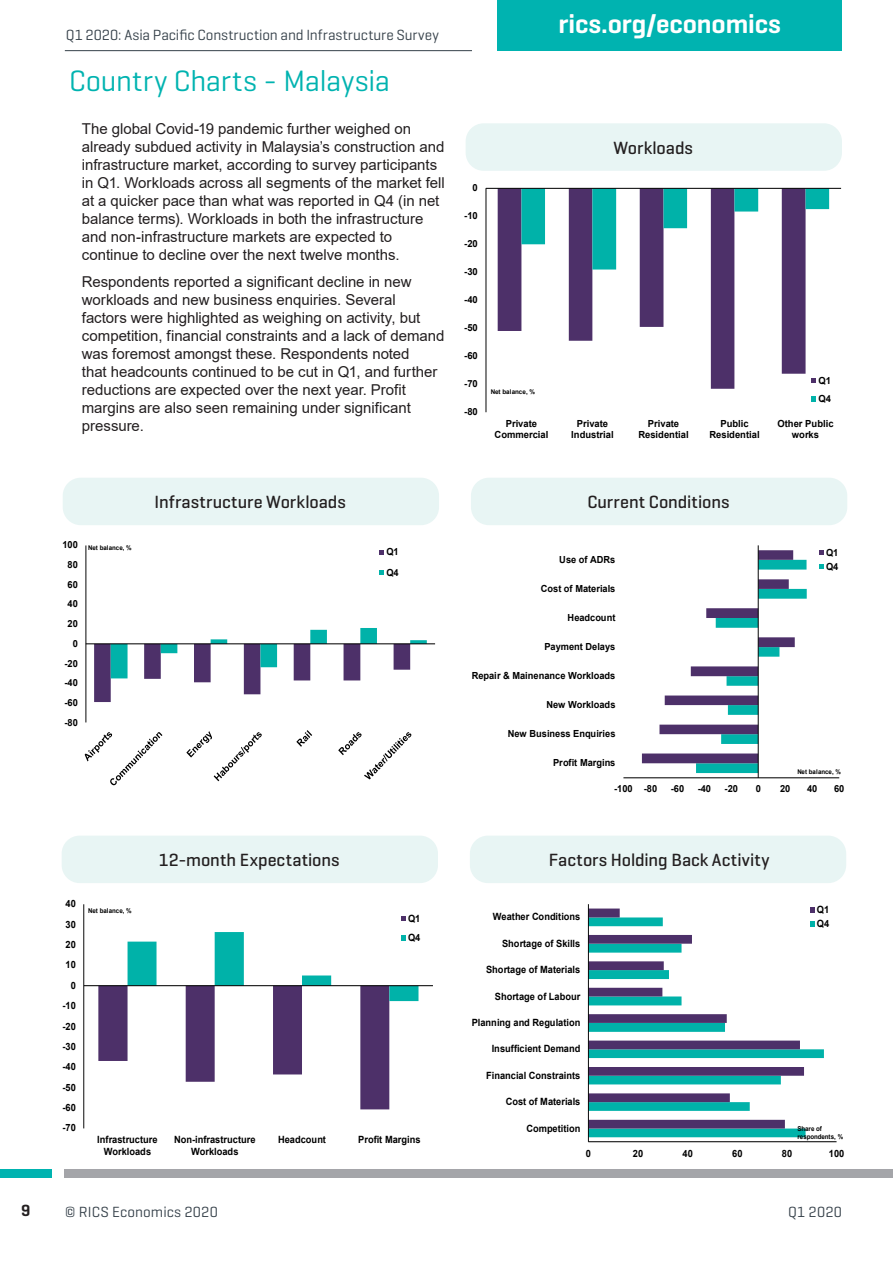
<style>
.page{position:relative;width:893px;height:1263px;background:#fff}
.page>*{position:absolute;margin:0;border:0;box-sizing:border-box;transform-origin:0 0}
.Main_Header{font:30px "Geogrotesque";color:#00b3b0}
.t1{font:600 27px "Geogrotesque";letter-spacing:-.005em;color:#fff}
.Chart_description_te{font:500 18px "Geogrotesque";color:#231f20}
.t2{font:600 16.5px "Geogrotesque";color:#231f20}
.Key_Findings{font:15px/18px "Arial";letter-spacing:-.005em;color:#231f20}
.t3{font:15px "Geogrotesque";letter-spacing:.005em;color:#36414a}
.t4{font:700 10.05px/11.6px "Arial";color:#000;scale:.93 1}
.t5{font:700 9.75px/14.1px "Arial";color:#000;scale:.95 1}
.t6{font:700 9.75px/11.2px "Arial";color:#000;text-align:center}
.t7{font:700 6.6px/7.6px "Arial";letter-spacing:.005em;color:#000;scale:.93 1}
.t8{font:700 6.45px "Arial";letter-spacing:.005em;color:#000;scale:.95 1}
.t9{font:700 6.45px "Arial";letter-spacing:.005em;color:#000}
</style>
<div class="page">
<div style="left:497px;top:0;width:345px;height:51px;background:#00b3b0"></div>
<hr style="left:65px;top:50px;width:407px;height:1px;background:#36414a">
<div style="left:0;top:1169px;width:51px;height:9px;background:#00b3b0"></div>
<div style="left:64px;top:1169px;width:829px;height:9px;background:#a4a5a9"></div>
<svg style="left:589px;top:1049px;width:235px;height:88px;fill:#00b2a9"></svg>
<svg style="left:589px;top:908px;width:215px;height:220px"></svg>
<hr style="left:588px;top:1141px;width:248px;height:1px;background:#000">
<hr style="left:588px;top:904px;width:1px;height:238px;background:#000">
<svg style="left:810px;top:907px;width:5px;height:5px"></svg>
<svg style="left:810px;top:921px;width:5px;height:6px"></svg>
<div style="left:470px;top:836px;width:376px;height:47px;background:#e8f5f4;border-radius:18px"></div>
<div style="left:471px;top:478px;width:376px;height:47px;background:#e8f5f4;border-radius:18px"></div>
<svg style="left:642px;top:550px;width:165px;height:223px"></svg>
<hr style="left:623px;top:777px;width:216px;height:1px;background:#000">
<hr style="left:758px;top:545px;width:1px;height:233px;background:#000">
<svg style="left:819px;top:550px;width:5px;height:5px"></svg>
<svg style="left:819px;top:564px;width:5px;height:5px"></svg>
<hr style="left:84px;top:904px;width:1px;height:224px;background:#000">
<hr style="left:84px;top:985px;width:349px;height:1px;background:#000">
<svg style="left:401px;top:916px;width:5px;height:5px"></svg>
<svg style="left:98px;top:932px;width:320px;height:177px"></svg>
<div style="left:62px;top:836px;width:376px;height:47px;background:#e8f5f4;border-radius:18px"></div>
<div style="left:63px;top:478px;width:376px;height:47px;background:#e8f5f4;border-radius:18px"></div>
<svg style="left:94px;top:628px;width:333px;height:74px"></svg>
<hr style="left:86px;top:545px;width:1px;height:177px;background:#000">
<hr style="left:86px;top:644px;width:349px;height:1px;background:#000">
<svg style="left:84px;top:732px;width:79px;height:54px"></svg>
<svg style="left:186px;top:731px;width:76px;height:51px"></svg>
<svg style="left:296px;top:730px;width:16px;height:17px"></svg>
<svg style="left:338px;top:732px;width:74px;height:48px"></svg>
<svg style="left:380px;top:550px;width:4px;height:5px"></svg>
<svg style="left:380px;top:570px;width:4px;height:5px"></svg>
<div style="left:466px;top:123px;width:376px;height:48px;background:#e8f5f4;border-radius:18px"></div>
<svg style="left:498px;top:189px;width:307px;height:200px"></svg>
<svg style="left:521px;top:189px;width:308px;height:81px"></svg>
<hr style="left:486px;top:188px;width:1px;height:224px;background:#000">
<hr style="left:486px;top:188px;width:355px;height:1px;background:#000">
<svg style="left:811px;top:378px;width:5px;height:5px"></svg>
<svg style="left:811px;top:397px;width:5px;height:5px"></svg>
<p class="t2" style="left:21px;top:1200px;width:11px">9</p>
<p class="t3" style="left:66px;top:25px;width:374px">Q1 2020: Asia Pacific Construction and Infrastructure Survey</p>
<p class="Main_Header" style="left:69px;top:62px;width:323px">Country Charts - Malaysia</p>
<p class="Key_Findings" style="left:82px;top:120px;width:364px">The global Covid-19 pandemic further weighed on already subdued activity in Malaysia’s construction and infrastructure market, according to survey participants in Q1. Workloads across all segments of the market fell at a quicker pace than what was reported in Q4 (in net balance terms). Workloads in both the infrastructure and non-infrastructure markets are expected to continue to decline over the next twelve months.</p>
<p class="Key_Findings" style="left:82px;top:272px;width:364px">Respondents reported a significant decline in new workloads and new business enquiries. Several<br>factors were highlighted as weighing on activity, but competition, financial constraints and a lack of demand was foremost amongst these. Respondents noted<br>that headcounts continued to be cut in Q1, and further reductions are expected over the next year. Profit margins are also seen remaining under significant pressure.</p>
<h2 class="t1" style="left:559px;top:7px;width:224px">rics.org/economics</h2>
<p class="t6" style="left:473px;top:182px;width:7px">0</p>
<p class="t6" style="left:464px;top:210px;width:15px">-10</p>
<p class="t6" style="left:464px;top:238px;width:15px">-20</p>
<p class="t6" style="left:464px;top:266px;width:15px">-30</p>
<p class="t6" style="left:464px;top:294px;width:15px">-40</p>
<p class="t6" style="left:464px;top:322px;width:15px">-50</p>
<p class="t6" style="left:464px;top:350px;width:15px">-60</p>
<p class="t6" style="left:464px;top:378px;width:15px">-70</p>
<p class="t6" style="left:464px;top:406px;width:15px">-80</p>
<p class="Chart_description_te" style="left:613px;top:136px;width:81px">Workloads</p>
<p class="t9" style="left:491px;top:387px;width:46px">Net balance, %</p>
<p class="t6" style="left:818px;top:371px;width:14px;line-height:18.9px;text-align:left">Q1<br>Q4</p>
<p class="t6" style="left:494px;top:418px;width:55px">Private<br>Commercial</p>
<p class="t6" style="left:571px;top:418px;width:44px">Private<br>Industrial</p>
<p class="t6" style="left:638px;top:418px;width:52px">Private<br>Residential</p>
<p class="t6" style="left:709px;top:418px;width:52px">Public<br>Residential</p>
<p class="t6" style="left:777px;top:418px;width:58px">Other Public works</p>
<p class="t5" style="left:62px;top:538px;width:18px">100</p>
<p class="t5" style="left:68px;top:558px;width:12px">80</p>
<p class="t5" style="left:68px;top:577px;width:12px">60</p>
<p class="t5" style="left:68px;top:597px;width:12px">40</p>
<p class="t5" style="left:68px;top:617px;width:12px">20</p>
<p class="t5" style="left:73px;top:636px;width:7px">0</p>
<p class="t5" style="left:64px;top:656px;width:16px">-20</p>
<p class="t5" style="left:64px;top:676px;width:16px">-40</p>
<p class="t5" style="left:64px;top:695px;width:16px">-60</p>
<p class="t5" style="left:64px;top:715px;width:16px">-80</p>
<p class="t8" style="left:88px;top:543px;width:47px">Net balance, %</p>
<p class="Chart_description_te" style="left:155px;top:491px;width:193px">Infrastructure Workloads</p>
<p class="t5" style="left:386px;top:542px;width:14px;line-height:20.5px">Q1<br>Q4</p>
<p class="Chart_description_te" style="left:587px;top:491px;width:143px">Current Conditions</p>
<p class="t5" style="left:559px;top:552px;width:61px">Use of ADRs</p>
<p class="t5" style="left:826px;top:546px;width:14px">Q1<br>Q4</p>
<p class="t5" style="left:541px;top:582px;width:80px">Cost of Materials</p>
<p class="t5" style="left:568px;top:611px;width:52px">Headcount</p>
<p class="t5" style="left:544px;top:640px;width:76px">Payment Delays</p>
<p class="t5" style="left:472px;top:669px;width:153px">Repair &amp; Mainenance Workloads</p>
<p class="t5" style="left:546px;top:698px;width:74px">New Workloads</p>
<p class="t5" style="left:508px;top:727px;width:115px">New Business Enquiries</p>
<p class="t5" style="left:553px;top:756px;width:67px">Profit Margins</p>
<p class="t8" style="left:797px;top:767px;width:47px">Net balance, %</p>
<p class="t5" style="left:614px;top:782px;width:47px">-100 -80</p>
<p class="t5" style="left:671px;top:782px;width:16px">-60</p>
<p class="t5" style="left:698px;top:782px;width:16px">-40</p>
<p class="t5" style="left:725px;top:782px;width:16px">-20</p>
<p class="t5" style="left:756px;top:782px;width:7px">0</p>
<p class="t5" style="left:780px;top:782px;width:12px">20</p>
<p class="t5" style="left:807px;top:782px;width:12px">40</p>
<p class="t5" style="left:834px;top:782px;width:12px">60</p>
<p class="t4" style="left:66px;top:898px;width:13px">40</p>
<p class="t4" style="left:66px;top:918px;width:13px">30</p>
<p class="t4" style="left:66px;top:939px;width:13px">20</p>
<p class="t4" style="left:66px;top:959px;width:13px">10</p>
<p class="t4" style="left:71px;top:979px;width:7px">0</p>
<p class="t4" style="left:62px;top:1000px;width:16px">-10</p>
<p class="t4" style="left:62px;top:1020px;width:16px">-20</p>
<p class="t4" style="left:62px;top:1041px;width:16px">-30</p>
<p class="t4" style="left:62px;top:1061px;width:16px">-40</p>
<p class="t4" style="left:62px;top:1081px;width:16px">-50</p>
<p class="t4" style="left:62px;top:1102px;width:16px">-60</p>
<p class="t4" style="left:62px;top:1122px;width:16px">-70</p>
<p class="t7" style="left:88px;top:907px;width:48px">Net balance, %</p>
<p class="Chart_description_te" style="left:159px;top:849px;width:182px">12-month Expectations</p>
<p class="t4" style="left:408px;top:908px;width:15px;line-height:19.8px">Q1<br>Q4</p>
<p class="t4" style="left:97px;top:1134px;width:66px;text-align:center">Infrastructure<br>Workloads</p>
<p class="t4" style="left:174px;top:1134px;width:89px;text-align:center">Non-infrastructure<br>Workloads</p>
<p class="t4" style="left:278px;top:1134px;width:53px">Headcount</p>
<p class="t4" style="left:358px;top:1134px;width:69px">Profit Margins</p>
<p class="Chart_description_te" style="left:549px;top:849px;width:222px">Factors Holding Back Activity</p>
<p class="t4" style="left:493px;top:911px;width:96px">Weather Conditions</p>
<p class="t4" style="left:817px;top:902px;width:15px;line-height:14.4px">Q1<br>Q4</p>
<p class="t4" style="left:502px;top:938px;width:86px">Shortage of Skills</p>
<p class="t4" style="left:486px;top:964px;width:103px">Shortage of Materials</p>
<p class="t4" style="left:495px;top:990px;width:93px">Shortage of Labour</p>
<p class="t4" style="left:472px;top:1017px;width:118px">Planning and Regulation</p>
<p class="t4" style="left:492px;top:1043px;width:97px">Insufficient Demand</p>
<p class="t4" style="left:486px;top:1069px;width:103px">Financial Constraints</p>
<p class="t4" style="left:506px;top:1096px;width:82px">Cost of Materials</p>
<p class="t4" style="left:526px;top:1122px;width:60px">Competition</p>
<p class="t7" style="left:797px;top:1125px;width:51px">Share of respondents, %</p>
<p class="t4" style="left:586px;top:1147px;width:7px">0</p>
<p class="t4" style="left:633px;top:1147px;width:13px">20</p>
<p class="t4" style="left:682px;top:1147px;width:13px">40</p>
<p class="t4" style="left:732px;top:1147px;width:13px">60</p>
<p class="t4" style="left:782px;top:1147px;width:13px">80</p>
<p class="t4" style="left:829px;top:1147px;width:18px">100</p>
<p class="t3" style="left:65px;top:1202px;width:154px">© RICS Economics 2020</p>
<p class="t3" style="left:788px;top:1202px;width:55px">Q1 2020</p>
</div>
